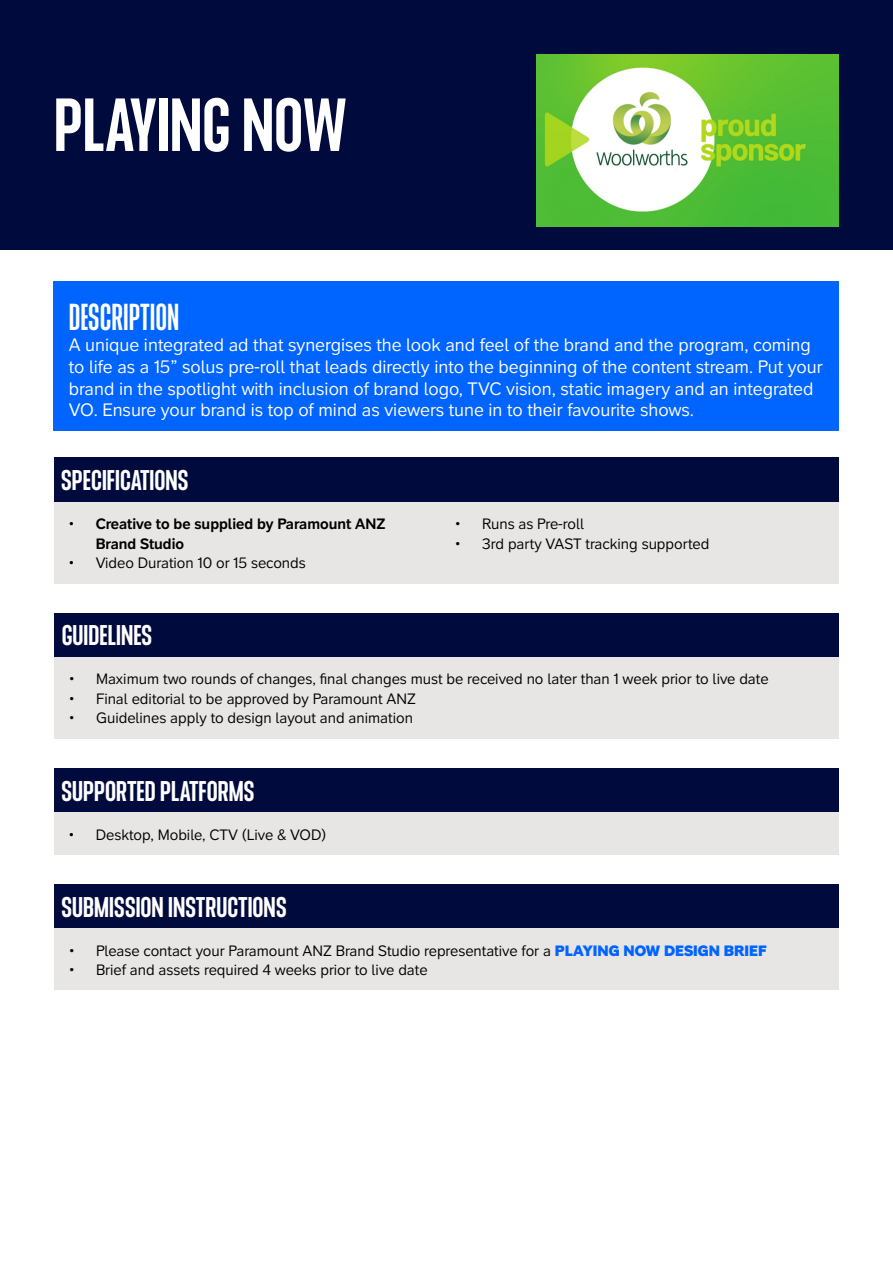
<style>
.page{position:relative;width:893px;height:1263px;background:#fff}
.page>*{position:absolute;margin:0;border:0;box-sizing:border-box;transform-origin:0 0}
.t1{font:700 semi-condensed 75px "Paramount Vista Sans";color:#fff}
.t2{font:condensed 37.5px "Paramount Vista Sans";color:#fff}
.t3{font:700 semi-condensed 28.5px "Paramount Vista Sans";color:#fff}
.t4{font:18px/21.6px "Peak Sans";color:#fff}
.t5{font:15px "Peak Sans";color:#000}
.t6{font:700 15px/19.5px "Peak Sans";color:#000}
.s1{font-family:"Helvetica";font-weight:400}
.s2{font-family:"Helvetica"}
.s3{font-weight:900;color:#0064ff}
</style>
<div class="page">
<div style="left:54px;top:282px;width:785px;height:149px;background:#0064ff"></div>
<div style="left:0;top:0;width:893px;height:249px;background:#000a3c"></div>
<img style="left:536px;top:54px;width:303px;height:173px">
<div style="left:54px;top:458px;width:785px;height:44px;background:#000a3c"></div>
<div style="left:54px;top:613px;width:785px;height:44px;background:#000a3c"></div>
<div style="left:54px;top:768px;width:785px;height:44px;background:#000a3c"></div>
<div style="left:54px;top:884px;width:785px;height:44px;background:#000a3c"></div>
<div style="left:54px;top:502px;width:785px;height:81px;background:#e8e6e5"></div>
<div style="left:54px;top:657px;width:785px;height:81px;background:#e8e6e5"></div>
<div style="left:54px;top:928px;width:785px;height:62px;background:#e8e6e5"></div>
<div style="left:54px;top:812px;width:785px;height:43px;background:#e8e6e5"></div>
<p class="t1" style="left:54px;top:85px;width:294px">PLAYING NOW</p>
<p class="t2" style="left:69px;top:297px;width:112px">DESCRIPTION</p>
<p class="t4" style="left:69px;top:334px;width:755px">A unique integrated ad that synergises the look and feel of the brand and the program, coming to life as a 15” solus pre-roll that leads directly into the beginning of the content stream. Put your brand in the spotlight with inclusion of brand logo, TVC vision, static imagery and an integrated VO. Ensure your brand is top of mind as viewers tune in to their favourite shows.</p>
<p class="t3" style="left:61px;top:465px;width:129px">SPECIFICATIONS</p>
<p class="t6" style="left:96px;top:514px;width:291px;text-indent:-27px"><span class="s1">•</span> Creative to be supplied by Paramount ANZ<br>Brand Studio</p>
<p class="t5" style="left:69px;top:554px;width:239px"><span class="s2">•</span> Video Duration 10 or 15 seconds</p>
<p class="t3" style="left:62px;top:620px;width:92px">GUIDELINES</p>
<p class="t5" style="left:455px;top:515px;width:130px"><span class="s2">•</span> Runs as Pre-roll</p>
<p class="t5" style="left:455px;top:534px;width:256px"><span class="s2">•</span> 3rd party VAST tracking supported</p>
<p class="t5" style="left:69px;top:670px;width:701px"><span class="s2">•</span> Maximum two rounds of changes, final changes must be received no later than 1 week prior to live date</p>
<p class="t5" style="left:69px;top:689px;width:348px"><span class="s2">•</span> Final editorial to be approved by Paramount ANZ</p>
<p class="t5" style="left:69px;top:709px;width:345px"><span class="s2">•</span> Guidelines apply to design layout and animation</p>
<p class="t3" style="left:62px;top:776px;width:194px">SUPPORTED PLATFORMS</p>
<p class="t5" style="left:69px;top:825px;width:259px"><span class="s2">•</span> Desktop, Mobile, CTV (Live &amp; VOD)</p>
<p class="t3" style="left:62px;top:892px;width:227px">SUBMISSION INSTRUCTIONS</p>
<p class="t5" style="left:69px;top:941px;width:699px"><span class="s2">•</span> Please contact your Paramount ANZ Brand Studio representative for a <span class="s3">PLAYING NOW DESIGN BRIEF</span></p>
<p class="t5" style="left:69px;top:960px;width:360px"><span class="s2">•</span> Brief and assets required 4 weeks prior to live date</p>
</div>
